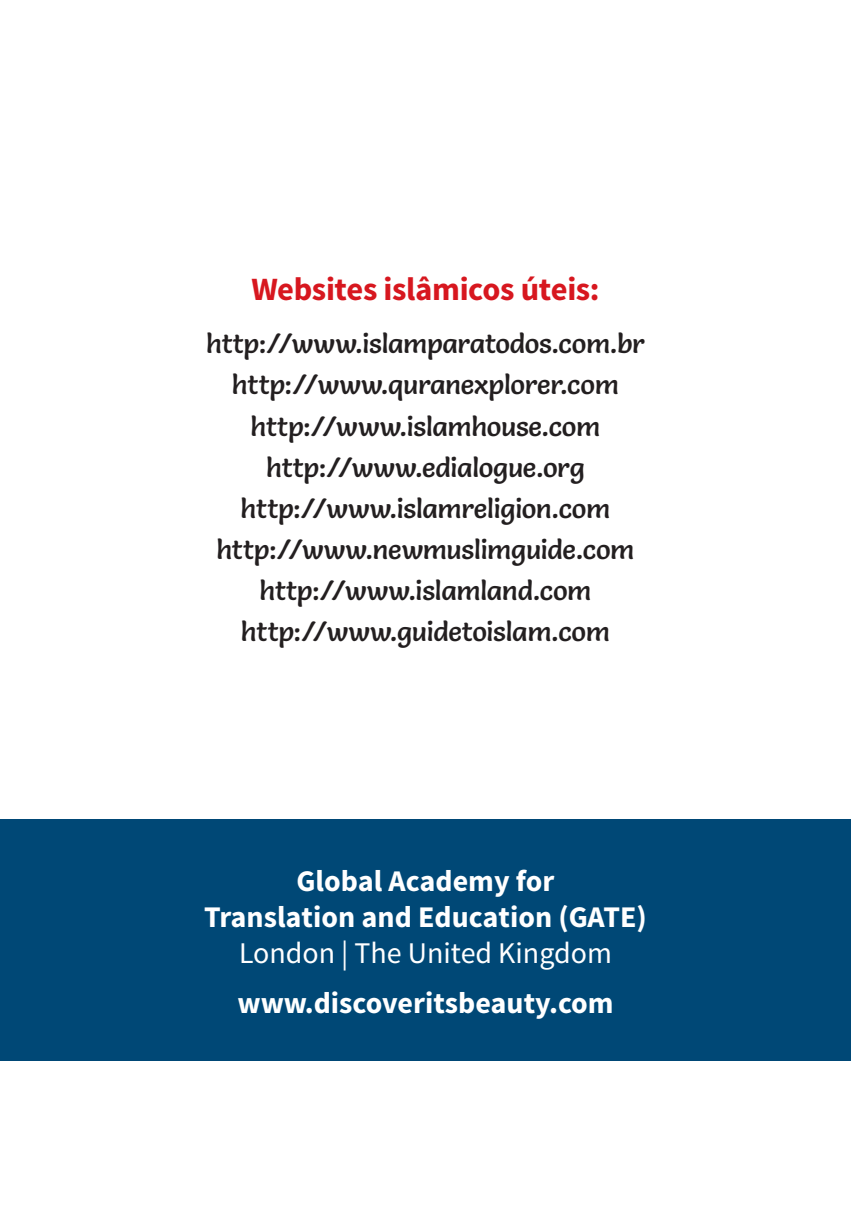
<style>
.page{position:relative;width:851px;height:1205px;background:#fff}
.page>*{position:absolute;margin:0;border:0;box-sizing:border-box;transform-origin:0 0}
.SUBTITULO{font:700 32.5px "Source Sans Pro";letter-spacing:-.01em;color:#d7171f}
.t1{font:700 30px "Source Sans Pro";color:#fff}
.t2{font:30px "Source Sans Pro";color:#fff}
.LISTA_FINAL_COLOR_JU{font:27.5px "Salsa";letter-spacing:-.01em;color:#231f20}
</style>
<div class="page">
<div style="left:0;top:820px;width:850px;height:241px;background:#004876"></div>
<p class="SUBTITULO" style="left:251px;top:268px;width:349px">Websites islâmicos úteis:</p>
<p class="LISTA_FINAL_COLOR_JU" style="left:206px;top:327px;width:440px">http://www.islamparatodos.com.br</p>
<p class="LISTA_FINAL_COLOR_JU" style="left:232px;top:368px;width:388px">http://www.quranexplorer.com</p>
<p class="LISTA_FINAL_COLOR_JU" style="left:250px;top:409px;width:351px">http://www.islamhouse.com</p>
<p class="LISTA_FINAL_COLOR_JU" style="left:266px;top:450px;width:320px">http://www.edialogue.org</p>
<p class="LISTA_FINAL_COLOR_JU" style="left:240px;top:491px;width:371px">http://www.islamreligion.com</p>
<p class="LISTA_FINAL_COLOR_JU" style="left:216px;top:532px;width:419px">http://www.newmuslimguide.com</p>
<p class="LISTA_FINAL_COLOR_JU" style="left:259px;top:573px;width:333px">http://www.islamland.com</p>
<p class="LISTA_FINAL_COLOR_JU" style="left:241px;top:614px;width:370px">http://www.guidetoislam.com</p>
<p class="t1" style="left:296px;top:861px;width:259px">Global Academy for</p>
<p class="t1" style="left:204px;top:897px;width:444px">Translation and Education (GATE)</p>
<p class="t2" style="left:239px;top:934px;width:374px">London | The United Kingdom</p>
<p class="t1" style="left:237px;top:983px;width:377px">www.discoveritsbeauty.com</p>
</div>
